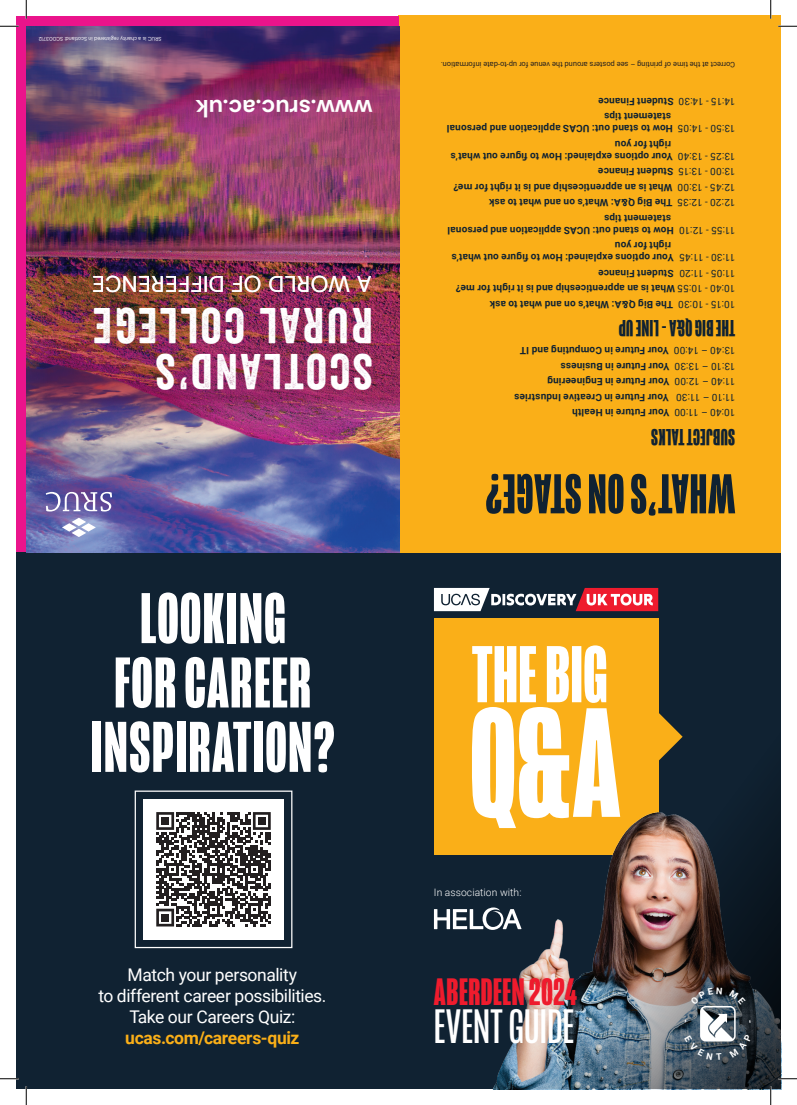
<style>
.page{position:relative;width:797px;height:1105px;background:#fff}
.page>*{position:absolute;margin:0;border:0;box-sizing:border-box;transform-origin:0 0}
.t1{font:700 73.62px/64.4px "Mongoose";letter-spacing:.01em;color:#fff;text-align:center}
.t2{font:700 57.5px "Mongoose";letter-spacing:.01em;color:#102232}
.t3{font:49.5px "Mongoose";letter-spacing:.005em;color:#fff}
.t4{font:48.75px/45.2px "Veneer";letter-spacing:.05em;color:#fff}
.t5{font:700 39.25px "Mongoose";letter-spacing:.005em;color:#ee1b2d}
.Talk_Schedule_Sub_Header{font:700 24px "Mongoose";letter-spacing:.005em;color:#102232}
.t6{font:700 23.75px "DM Sans";letter-spacing:-.01em;color:#fff}
.t7{font:22.5px "DM Sans";letter-spacing:.02em;color:#fff}
.t8{font:17.5px/21px "Roboto";letter-spacing:-.025em;color:#fff;text-align:center}
.t9{font:700 17.5px "Roboto";letter-spacing:-.02em;color:#faaf18}
.t10{font:300 10.25px "Roboto";letter-spacing:.005em;color:#fff}
.Talk_Schedule_Text__P{font:700 10px "Roboto";letter-spacing:.015em;color:#102232}
.Talk_Schedule_Text__P-2{font:10px "Roboto";letter-spacing:-.035em;color:#102232}
.t11{font:7.5px "Roboto";color:#231f20}
.t12{font:5.25px "DM Sans";color:#fff}
.s1{font-weight:400}
</style>
<div class="page">
<div style="left:398px;top:16px;width:383px;height:538px;background:#faaf18"></div>
<div style="left:398px;top:553px;width:383px;height:536px;background:#102232"></div>
<svg style="left:434px;top:588px;width:224px;height:23px"></svg>
<div style="left:434px;top:619px;width:224px;height:236px;background:#faaf18"></div>
<svg style="left:472px;top:645px;width:135px;height:55px"></svg>
<img style="left:433px;top:700px;width:348px;height:389px">
<svg style="left:434px;top:907px;width:87px;height:23px"></svg>
<div style="left:16px;top:16px;width:383px;height:536px;background:#ea148b"></div>
<div style="left:16px;top:552px;width:382px;height:537px;background:#102232"></div>
<div style="left:135px;top:790px;width:157px;height:158px;border:1px solid #fff"></div>
<div style="left:143px;top:799px;width:141px;height:140px;background:#fff"></div>
<svg style="left:156px;top:812px;width:115px;height:114px"></svg>
<div style="left:161px;top:817px;width:8px;height:8px;background:#231f20"></div>
<div style="left:258px;top:817px;width:8px;height:8px;background:#231f20"></div>
<div style="left:161px;top:914px;width:8px;height:7px;background:#231f20"></div>
<img style="left:26px;top:26px;width:373px;height:526px">
<svg style="left:46px;top:492px;width:66px;height:19px"></svg>
<svg style="left:62px;top:518px;width:34px;height:19px"></svg>
<img style="left:26px;top:216px;width:373px;height:205px">
<img style="left:108px;top:26px;width:291px;height:82px">
<svg style="left:0;top:25px;width:19px;height:2px"></svg>
<svg style="left:778px;top:25px;width:19px;height:2px"></svg>
<svg style="left:0;top:1078px;width:19px;height:1px"></svg>
<svg style="left:778px;top:1078px;width:19px;height:1px"></svg>
<svg style="left:25px;top:0;width:2px;height:19px"></svg>
<svg style="left:25px;top:1086px;width:2px;height:19px"></svg>
<svg style="left:770px;top:0;width:1px;height:19px"></svg>
<svg style="left:770px;top:1086px;width:1px;height:19px"></svg>
<svg style="left:684px;top:987px;width:67px;height:73px;background:#5a656e"></svg>
<p class="t12" style="left:161px;top:42px;width:124px;rotate:-180deg">SRUC is a charity registered in Scotland: SC003712</p>
<p class="t6" style="left:373px;top:123px;width:179px;rotate:-180deg">www.sruc.ac.uk</p>
<p class="t7" style="left:372px;top:297px;width:281px;rotate:-180deg">A WORLD OF DIFFERENCE</p>
<p class="t4" style="left:373px;top:394px;width:281px;rotate:-180deg">scotland’s rural college</p>
<p class="t1" style="left:90px;top:588px;width:246px">LOOKING<br>FOR CAREER<br>INSPIRATION?</p>
<p class="t8" style="left:98px;top:963px;width:229px">Match your personality<br>to different career possibilities.<br>Take our Careers Quiz:</p>
<p class="t9" style="left:125px;top:1025px;width:176px">ucas.com/careers-quiz</p>
<p class="t11" style="left:735px;top:70px;width:296px;rotate:-180deg">Correct at the time of printing – see posters around the venue for up-to-date information.</p>
<p class="Talk_Schedule_Text__P" style="left:673px;top:108px;width:77px;rotate:-180deg">Student Finance</p>
<p class="Talk_Schedule_Text__P-2" style="left:735px;top:108px;width:58px;rotate:-180deg">14:15 - 14:30</p>
<p class="Talk_Schedule_Text__P" style="left:671px;top:124px;width:68px;rotate:-180deg">statement tips</p>
<p class="Talk_Schedule_Text__P" style="left:673px;top:136px;width:227px;rotate:-180deg">How to stand out: UCAS application and personal</p>
<p class="Talk_Schedule_Text__P-2" style="left:735px;top:136px;width:59px;rotate:-180deg">13:50 - 14:05</p>
<p class="Talk_Schedule_Text__P" style="left:671px;top:151px;width:58px;rotate:-180deg">right for you</p>
<p class="Talk_Schedule_Text__P" style="left:672px;top:163px;width:223px;rotate:-180deg">Your options explained: How to figure out what’s</p>
<p class="Talk_Schedule_Text__P-2" style="left:735px;top:163px;width:59px;rotate:-180deg">13:25 - 13:40</p>
<p class="Talk_Schedule_Text__P" style="left:673px;top:179px;width:77px;rotate:-180deg">Student Finance</p>
<p class="Talk_Schedule_Text__P-2" style="left:735px;top:179px;width:58px;rotate:-180deg">13:00 - 13:15</p>
<p class="Talk_Schedule_Text__P" style="left:672px;top:194px;width:221px;rotate:-180deg">What is an apprenticeship and is it right for me?</p>
<p class="Talk_Schedule_Text__P-2" style="left:735px;top:194px;width:59px;rotate:-180deg">12:45 - 13:00</p>
<p class="Talk_Schedule_Text__P" style="left:672px;top:210px;width:185px;rotate:-180deg">The Big Q&amp;A: What’s on and what to ask</p>
<p class="Talk_Schedule_Text__P-2" style="left:735px;top:210px;width:59px;rotate:-180deg">12:20 - 12:35</p>
<p class="Talk_Schedule_Text__P" style="left:671px;top:225px;width:68px;rotate:-180deg">statement tips</p>
<p class="Talk_Schedule_Text__P" style="left:673px;top:237px;width:227px;rotate:-180deg">How to stand out: UCAS application and personal</p>
<p class="Talk_Schedule_Text__P-2" style="left:735px;top:237px;width:57px;rotate:-180deg">11:55 - 12:10</p>
<p class="Talk_Schedule_Text__P" style="left:671px;top:253px;width:58px;rotate:-180deg">right for you</p>
<p class="Talk_Schedule_Text__P" style="left:673px;top:265px;width:223px;rotate:-180deg">Your options explained: How to figure out what’s</p>
<p class="Talk_Schedule_Text__P-2" style="left:735px;top:265px;width:57px;rotate:-180deg">11:30 - 11:45</p>
<p class="Talk_Schedule_Text__P" style="left:673px;top:280px;width:77px;rotate:-180deg">Student Finance</p>
<p class="Talk_Schedule_Text__P-2" style="left:735px;top:280px;width:57px;rotate:-180deg">11:05 - 11:20</p>
<p class="Talk_Schedule_Text__P" style="left:735px;top:296px;width:281px;rotate:-180deg"><span class="s1">10:40 - 10:55</span> What is an apprenticeship and is it right for me?</p>
<p class="Talk_Schedule_Text__P" style="left:673px;top:312px;width:185px;rotate:-180deg">The Big Q&amp;A: What’s on and what to ask</p>
<p class="Talk_Schedule_Text__P-2" style="left:735px;top:312px;width:59px;rotate:-180deg">10:15 - 10:30</p>
<p class="Talk_Schedule_Sub_Header" style="left:735px;top:342px;width:118px;rotate:-180deg">THE BIG Q&amp;A - LINE UP</p>
<p class="Talk_Schedule_Text__P" style="left:668px;top:358px;width:150px;rotate:-180deg">Your Future in Computing and IT</p>
<p class="Talk_Schedule_Text__P-2" style="left:735px;top:358px;width:63px;rotate:-180deg">13:40 – 14:00</p>
<p class="Talk_Schedule_Text__P" style="left:669px;top:373px;width:110px;rotate:-180deg">Your Future in Business</p>
<p class="Talk_Schedule_Text__P-2" style="left:735px;top:373px;width:62px;rotate:-180deg">13:10 – 13:30</p>
<p class="Talk_Schedule_Text__P" style="left:669px;top:389px;width:124px;rotate:-180deg">Your Future in Engineering</p>
<p class="Talk_Schedule_Text__P-2" style="left:735px;top:389px;width:62px;rotate:-180deg">11:40 – 12:00</p>
<p class="Talk_Schedule_Text__P" style="left:668px;top:404px;width:156px;rotate:-180deg">Your Future in Creative Industries</p>
<p class="Talk_Schedule_Text__P-2" style="left:735px;top:404px;width:61px;rotate:-180deg">11:10 – 11:30</p>
<p class="Talk_Schedule_Text__P" style="left:669px;top:420px;width:99px;rotate:-180deg">Your Future in Health</p>
<p class="Talk_Schedule_Text__P-2" style="left:735px;top:420px;width:62px;rotate:-180deg">10:40 – 11:00</p>
<p class="Talk_Schedule_Sub_Header" style="left:735px;top:450px;width:86px;rotate:-180deg">SUBJECT TALKS</p>
<p class="t2" style="left:735px;top:526px;width:252px;rotate:-180deg">WHAT’S ON STAGE?</p>
<p class="t10" style="left:434px;top:885px;width:89px">In association with:</p>
<p class="t5" style="left:434px;top:969px;width:144px">ABERDEEN 2024</p>
<p class="t3" style="left:434px;top:999px;width:141px">EVENT GUIDE</p>
</div>
